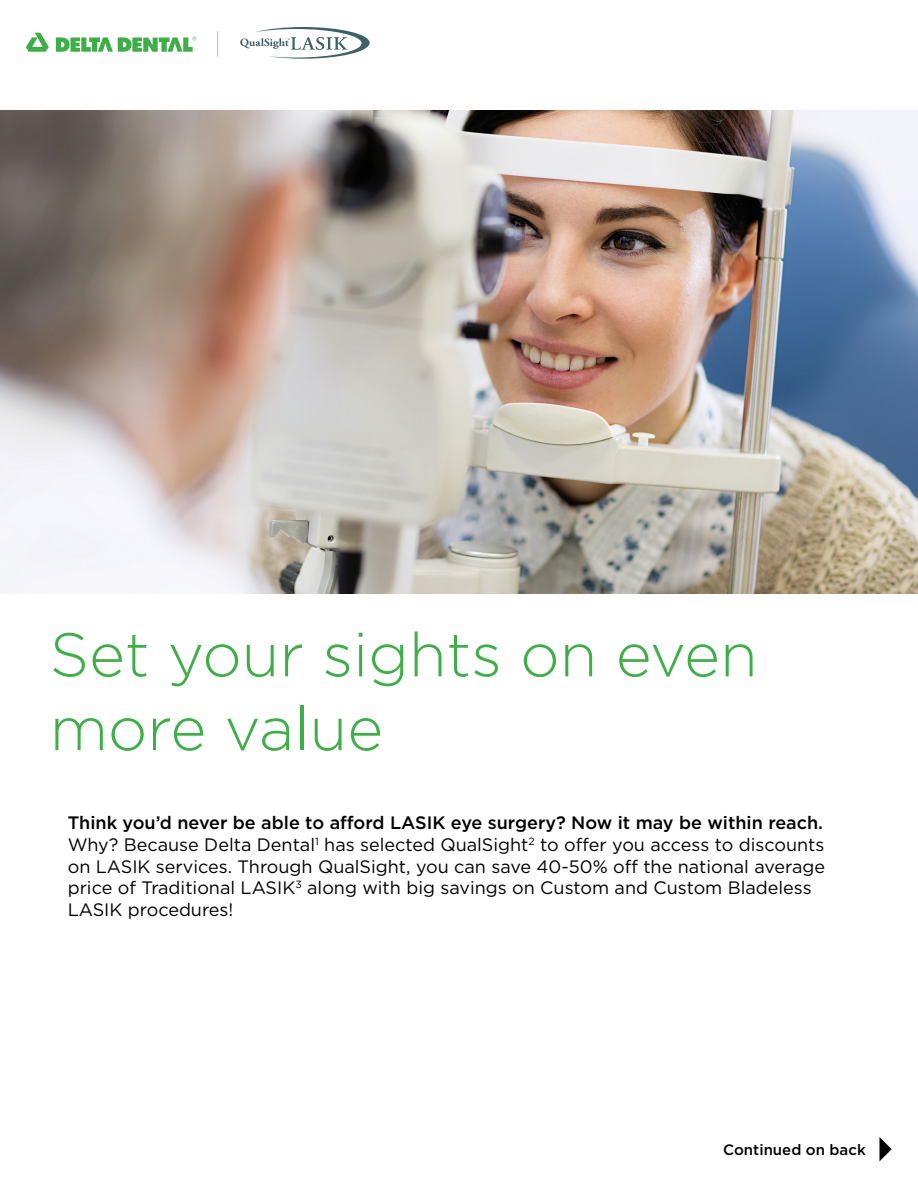
<style>
.page{position:relative;width:918px;height:1188px;background:#fff}
.page>*{position:absolute;margin:0;border:0;box-sizing:border-box;transform-origin:0 0}
.t1{font:300 61.5px/73.8px "Gotham";color:#3fae49}
.Body{font:18px/21.6px "Gotham";color:#000}
.Paragraph_Header{font:500 18px "Gotham";color:#000}
.t2{font:500 15px "Gotham";color:#000}
</style>
<div class="page">
<img style="left:0;top:111px;width:918px;height:483px">
<svg style="left:26px;top:33px;width:23px;height:19px"></svg>
<svg style="left:56px;top:37px;width:140px;height:15px"></svg>
<svg style="left:879px;top:1137px;width:13px;height:24px"></svg>
<svg style="left:217px;top:31px;width:1px;height:26px"></svg>
<svg style="left:240px;top:27px;width:130px;height:32px"></svg>
<p class="t1" style="left:50px;top:616px;width:709px">Set your sights on even more value</p>
<p class="Paragraph_Header" style="left:68px;top:811px;width:757px">Think you’d never be able to afford LASIK eye surgery? Now it may be within reach.</p>
<p class="Body" style="left:68px;top:833px;width:759px">Why? Because Delta Dental<sup>1</sup> has selected QualSight<sup>2</sup> to offer you access to discounts on LASIK services. Through QualSight, you can save 40-50% off the national average price of Traditional LASIK<sup>3</sup> along with big savings on Custom and Custom Bladeless LASIK procedures!</p>
<p class="t2" style="left:723px;top:1140px;width:144px">Continued on back</p>
</div>
